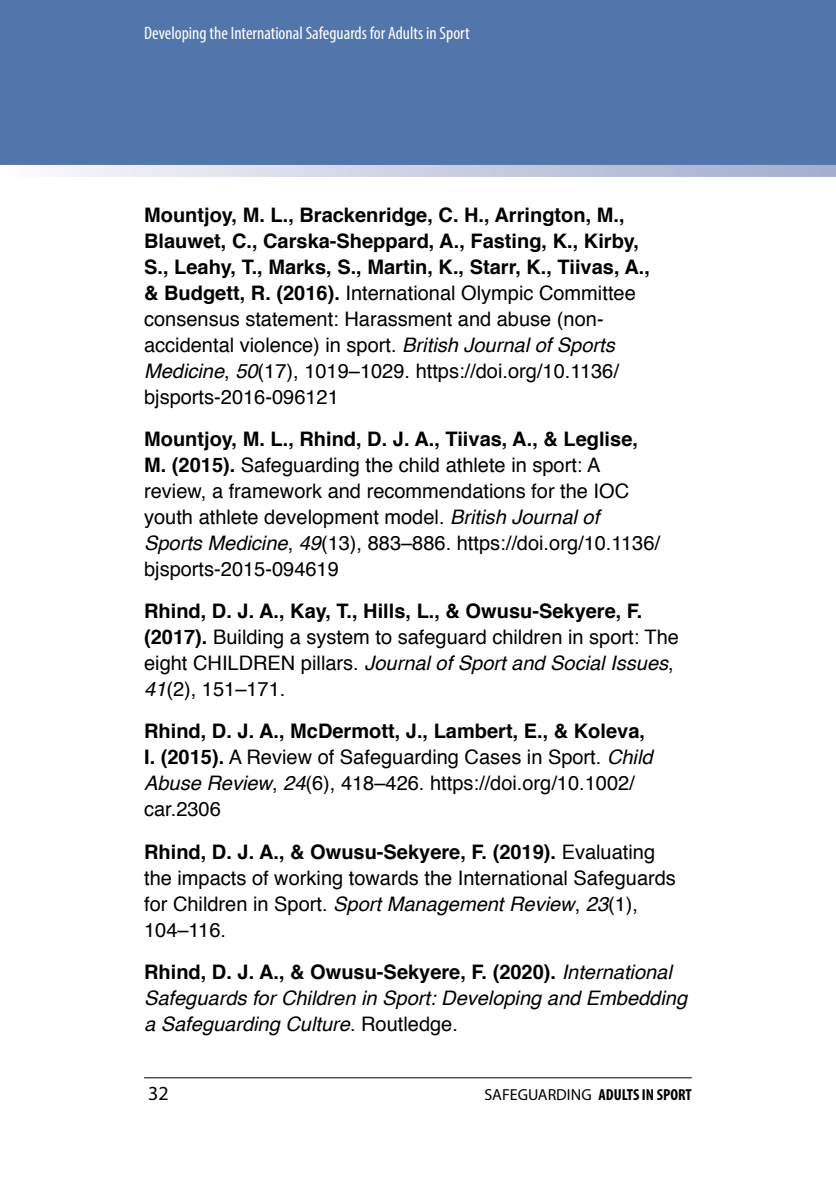
<style>
.page{position:relative;width:836px;height:1181px;background:#fff}
.page>*{position:absolute;margin:0;border:0;box-sizing:border-box;transform-origin:0 0}
.t1{font:20px/26px "Helvetica";color:#000}
.t2{font:700 20px/26px "Helvetica";color:#000}
.t3{font:italic 20px/26px "Helvetica";color:#000}
.t4{font:20px "Myriad Pro";color:#000}
.t5{font:condensed 18px "Myriad Pro";color:#fff}
.t6{font:700 condensed 16px "Myriad Pro";color:#000}
.s1{font-weight:400}
.s2{font-weight:400;font-style:italic}
.s3{font-weight:700}
.s4{font-style:italic}
.s5{font-weight:700;font-style:normal}
.s6{font-style:normal}
.s7{font-weight:400;font-stretch:normal}
</style>
<div class="page">
<div style="left:1px;top:0;width:834px;height:170px;background:#5276ab"></div>
<svg style="left:1px;top:165px;width:834px;height:12px;background:#cdd3e4"></svg>
<hr style="left:144px;top:1077px;width:547px;height:1px;background:#000">
<p class="t5" style="left:144px;top:23px;width:327px">Developing the International Safeguards for Adults in Sport</p>
<p class="t2" style="left:144px;top:203px;width:507px">Mountjoy, M. L., Brackenridge, C. H., Arrington, M., Blauwet, C., Carska-Sheppard, A., Fasting, K., Kirby, S., Leahy, T., Marks, S., Martin, K., Starr, K., Tiivas, A., &amp; Budgett, R. (2016). <span class="s1">International Olympic Committee consensus statement: Harassment and abuse (non&shy;accidental violence) in sport.</span> <span class="s2">British Journal of Sports Medicine</span><span class="s1">,</span> <span class="s2">50</span><span class="s1">(17), 1019–1029. https://doi.org/10.1136/ bjsports-2016-096121</span></p>
<p class="t1" style="left:144px;top:427px;width:517px"><span class="s3">Mountjoy, M. L., Rhind, D. J. A., Tiivas, A., &amp; Leglise, M. (2015).</span> Safeguarding the child athlete in sport: A review, a framework and recommendations for the IOC youth athlete development model. <span class="s4">British Journal of Sports Medicine</span>, <span class="s4">49</span>(13), 883–886. https://doi.org/10.1136/ bjsports-2015-094619</p>
<p class="t1" style="left:144px;top:599px;width:536px"><span class="s3">Rhind, D. J. A., Kay, T., Hills, L., &amp; Owusu-Sekyere, F. (2017).</span> Building a system to safeguard children in sport: The eight CHILDREN pillars. <span class="s4">Journal of Sport and Social Issues</span>, <span class="s4">41</span>(2), 151–171.</p>
<p class="t1" style="left:144px;top:719px;width:510px"><span class="s3">Rhind, D. J. A., McDermott, J., Lambert, E., &amp; Koleva, I. (2015).</span> A Review of Safeguarding Cases in Sport. <span class="s4">Child Abuse Review</span>, <span class="s4">24</span>(6), 418–426. https://doi.org/10.1002/ car.2306</p>
<p class="t1" style="left:144px;top:839px;width:533px"><span class="s3">Rhind, D. J. A., &amp; Owusu-Sekyere, F. (2019).</span> Evaluating the impacts of working towards the International Safeguards for Children in Sport. <span class="s4">Sport Management Review</span>, <span class="s4">23</span>(1), 104–116.</p>
<p class="t3" style="left:144px;top:959px;width:544px"><span class="s5">Rhind, D. J. A., &amp; Owusu-Sekyere, F. (2020).</span> International<br>Safeguards for Children in Sport: Developing and Embedding a Safeguarding Culture<span class="s6">. Routledge.</span></p>
<p class="t4" style="left:148px;top:1081px;width:22px">32</p>
<p class="t6" style="left:484px;top:1085px;width:209px"><span class="s7">SAFEGUARDING</span> ADULTS IN SPORT</p>
</div>
